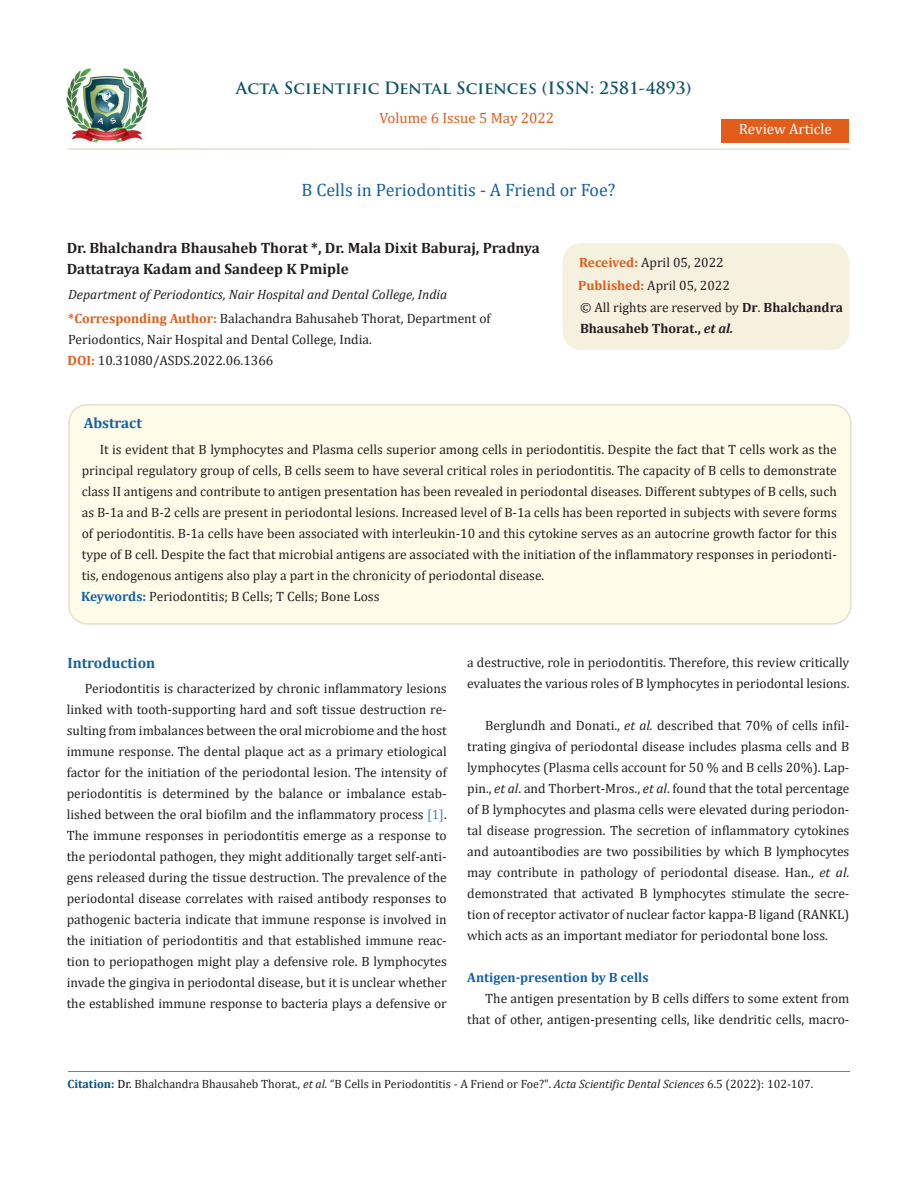
<style>
.page{position:relative;width:917px;height:1188px;background:#fff}
.page>*{position:absolute;margin:0;border:0;box-sizing:border-box;transform-origin:0 0}
.t1{font:18px "Cambria";color:#1560a6}
.t2{font:700 16.5px "Trajan Pro";color:#0e546a}
.t3{font:700 15px/21px "Cambria";color:#231f20}
.t4{font:15px "Cambria";color:#e05d1a}
.t5{font:700 15px "Cambria";color:#1560a6}
.t6{font:15px "Cambria";color:#fff}
.t7{font:13.5px/21px "Cambria";color:#231f20;text-align:justify}
.t8{font:italic 13.5px "Cambria";color:#231f20}
.t9{font:700 13.5px/21px "Cambria";color:#231f20}
.t10{font:700 13.5px "Cambria";color:#1560a6}
.t11{font:12px "Cambria";color:#231f20}
.s1{font-weight:700;color:#e05d1a}
.s2{font-weight:400}
.s3{font-style:italic}
.s4{font-weight:700;color:#1560a6}
.s5{color:#4f81bd}
.s6{font-weight:700;color:#035089}
.s7{color:#000}
</style>
<div class="page">
<img style="left:67px;top:68px;width:80px;height:74px">
<div style="left:721px;top:119px;width:128px;height:23px;background:#e05d1a"></div>
<div style="left:563px;top:244px;width:285px;height:105px;background:#f6f0df;border-radius:18px"></div>
<div style="left:562px;top:243px;width:287px;height:107px;border:2px solid #f6f0df;border-radius:18px"></div>
<div style="left:69px;top:405px;width:781px;height:219px;background:#fffde9;border-radius:18px"></div>
<div style="left:68px;top:404px;width:783px;height:221px;border:2px solid #e5dfce;border-radius:18px"></div>
<hr style="left:68px;top:1072px;width:781px;height:1px;background:#e05d1a">
<hr style="left:67px;top:148px;width:782px;height:2px;background:#e5dfce">
<p class="t2" style="left:236px;top:77px;width:457px">Acta Scientific Dental Sciences (ISSN: 2581-4893)</p>
<p class="t4" style="left:379px;top:109px;width:176px">Volume 6 Issue 5 May 2022</p>
<p class="t1" style="left:301px;top:180px;width:315px">B Cells in Periodontitis - A Friend or Foe?</p>
<p class="t6" style="left:739px;top:120px;width:94px">Review Article</p>
<p class="t3" style="left:67px;top:237px;width:474px">Dr. Bhalchandra Bhausaheb Thorat *, Dr. Mala Dixit Baburaj, Pradnya<br>Dattatraya Kadam and Sandeep K Pmiple</p>
<p class="t8" style="left:68px;top:285px;width:380px">Department of Periodontics, Nair Hospital and Dental College, India</p>
<p class="t7" style="left:68px;top:307px;width:424px"><span class="s1">*Corresponding Author:</span> Balachandra Bahusaheb Thorat, Department of<br>Periodontics, Nair Hospital and Dental College, India.</p>
<p class="t7" style="left:67px;top:350px;width:207px"><span class="s1">DOI:</span> 10.31080/ASDS.2022.06.1366</p>
<p class="t7" style="left:579px;top:252px;width:146px"><span class="s1">Received:</span> April 05, 2022</p>
<p class="t7" style="left:578px;top:275px;width:153px"><span class="s1">Published:</span> April 05, 2022</p>
<p class="t9" style="left:580px;top:296px;width:264px"><span class="s2">© All rights are reserved by</span> Dr<span class="s2">.</span> Bhalchandra<br>Bhausaheb Thorat., <span class="s3">et al.</span></p>
<p class="t5" style="left:84px;top:413px;width:60px">Abstract</p>
<p class="t7" style="left:82px;top:438px;width:756px;text-indent:18px">It is evident that B lymphocytes and Plasma cells superior among cells in periodontitis. Despite the fact that T cells work as the principal regulatory group of cells, B cells seem to have several critical roles in periodontitis. The capacity of B cells to demonstrate class II antigens and contribute to antigen presentation has been revealed in periodontal diseases. Different subtypes of B cells, such as B-1a and B-2 cells are present in periodontal lesions. Increased level of B-1a cells has been reported in subjects with severe forms of periodontitis. B-1a cells have been associated with interleukin-10 and this cytokine serves as an autocrine growth factor for this type of B cell. Despite the fact that microbial antigens are associated with the initiation of the inflammatory responses in periodonti&shy;tis, endogenous antigens also play a part in the chronicity of periodontal disease.</p>
<p class="t7" style="left:81px;top:585px;width:300px"><span class="s4">Keywords:</span> Periodontitis; B Cells; T Cells; Bone Loss</p>
<p class="t5" style="left:67px;top:652px;width:89px">Introduction</p>
<p class="t7" style="left:67px;top:678px;width:381px;text-indent:18px">Periodontitis is characterized by chronic inflammatory lesions linked with tooth-supporting hard and soft tissue destruction re&shy;sulting from imbalances between the oral microbiome and the host immune response. The dental plaque act as a primary etiological factor for the initiation of the periodontal lesion. The intensity of periodontitis is determined by the balance or imbalance estab&shy;lished between the oral biofilm and the inflammatory process <span class="s5">[1]</span>.<br>The immune responses in periodontitis emerge as a response to the periodontal pathogen, they might additionally target self-anti&shy;gens released during the tissue destruction. The prevalence of the periodontal disease correlates with raised antibody responses to pathogenic bacteria indicate that immune response is involved in the initiation of periodontitis and that established immune reac&shy;tion to periopathogen might play a defensive role. B lymphocytes invade the gingiva in periodontal disease, but it is unclear whether the established immune response to bacteria plays a defensive or</p>
<p class="t7" style="left:467px;top:651px;width:384px">a destructive, role in periodontitis. Therefore, this review critically evaluates the various roles of B lymphocytes in periodontal lesions.</p>
<p class="t7" style="left:467px;top:714px;width:384px;text-indent:18px">Berglundh and Donati., <span class="s3">et al.</span> described that 70% of cells infil&shy;trating gingiva of periodontal disease includes plasma cells and B lymphocytes (Plasma cells account for 50 % and B cells 20%). Lap&shy;pin., <span class="s3">et al</span>. and Thorbert-Mros., <span class="s3">et al</span>. found that the total percentage of B lymphocytes and plasma cells were elevated during periodon&shy;tal disease progression. The secretion of inflammatory cytokines and autoantibodies are two possibilities by which B lymphocytes may contribute in pathology of periodontal disease. Han., <span class="s3">et al</span>. demonstrated that activated B lymphocytes stimulate the secre&shy;tion of receptor activator of nuclear factor kappa-B ligand (RANKL) which acts as an important mediator for periodontal bone loss.</p>
<p class="t10" style="left:467px;top:967px;width:183px">Antigen-presention by B cells</p>
<p class="t7" style="left:467px;top:987px;width:384px;text-align:right">The antigen presentation by B cells differs to some extent from that of other, antigen-presenting cells, like dendritic cells, macro-</p>
<p class="t11" style="left:68px;top:1077px;width:747px"><span class="s6">Citation:</span> <span class="s7">Dr.</span> Bhalchandra Bhausaheb Thorat<span class="s3">., et al.</span> “B Cells in Periodontitis - A Friend or Foe?". <span class="s3">Acta Scientific Dental Sciences</span> 6.5 (2022): 102-107.</p>
</div>
